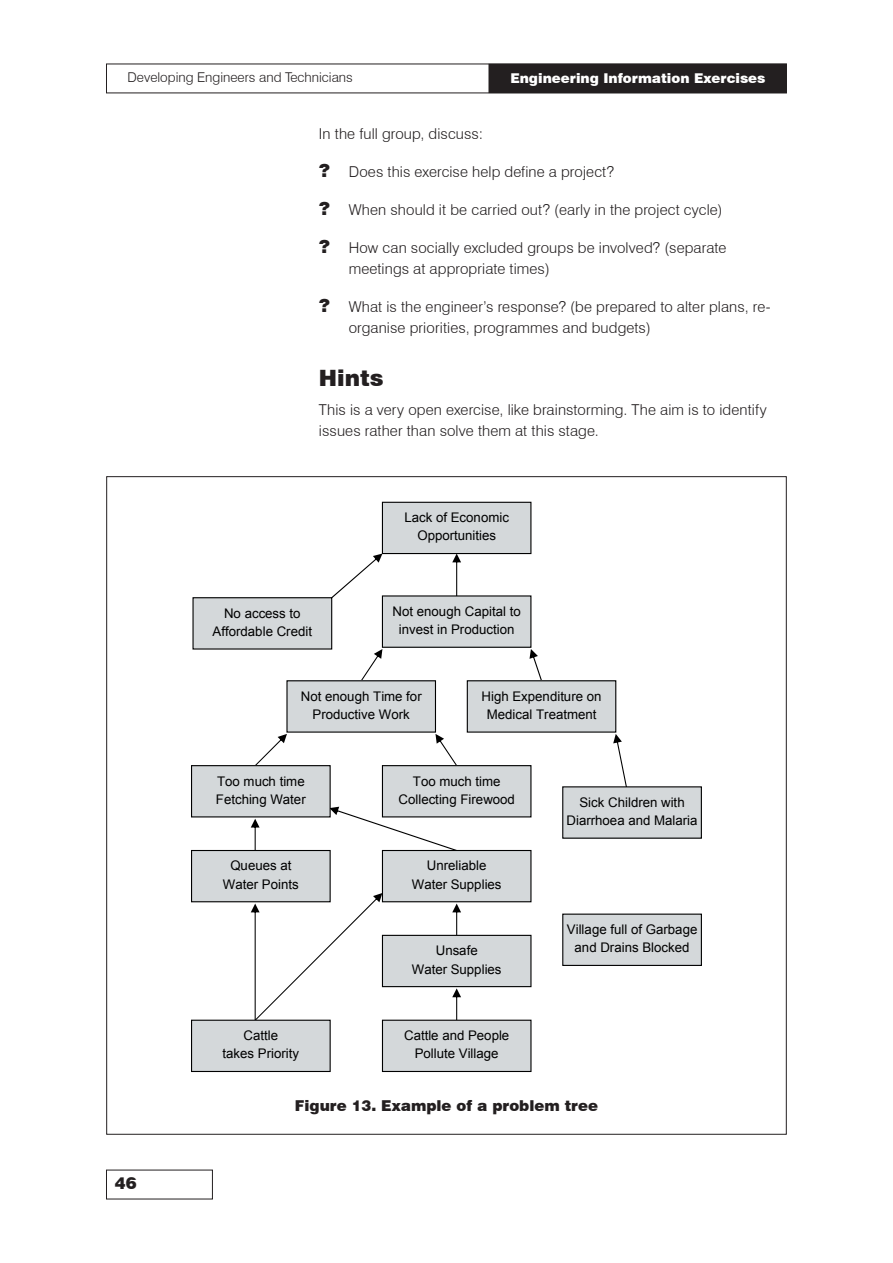
<style>
.page{position:relative;width:893px;height:1263px;background:#fff}
.page>*{position:absolute;margin:0;border:0;box-sizing:border-box;transform-origin:0 0}
.t1{font:900 22.5px "Swiss 721 BT";color:#231f20}
.t2{font:900 16.5px "Swiss 721 BT";color:#231f20}
.t3{font:300 15px/21px "Swiss 721 BT";letter-spacing:.01em;color:#231f20}
.t4{font:900 15px "Swiss 721 BT";color:#231f20}
.t5{font:300 13.5px "Swiss 721 BT";color:#231f20}
.t6{font:900 13.5px "Swiss 721 BT";color:#fff}
.t7{font:13.2px/18.1px "Arial";color:#000;text-align:center}
.s1{font-weight:900;font-size:18px}
</style>
<div class="page">
<div style="left:489px;top:65px;width:297px;height:27px;background:#231f20"></div>
<div style="left:488px;top:64px;width:299px;height:29px;border:2px solid #231f20"></div>
<div style="left:193px;top:598px;width:139px;height:51px;background:#d4d8da"></div>
<div style="left:192px;top:597px;width:140px;height:52px;border:1px solid #000"></div>
<svg style="left:251px;top:893px;width:131px;height:128px"></svg>
<svg style="left:452px;top:988px;width:9px;height:32px"></svg>
<svg style="left:452px;top:903px;width:9px;height:32px"></svg>
<svg style="left:251px;top:819px;width:9px;height:31px"></svg>
<svg style="left:329px;top:807px;width:128px;height:44px"></svg>
<svg style="left:613px;top:734px;width:14px;height:52px"></svg>
<svg style="left:529px;top:649px;width:13px;height:31px"></svg>
<svg style="left:255px;top:734px;width:32px;height:31px"></svg>
<svg style="left:435px;top:734px;width:22px;height:31px"></svg>
<svg style="left:361px;top:649px;width:21px;height:31px"></svg>
<svg style="left:331px;top:553px;width:51px;height:45px"></svg>
<svg style="left:452px;top:554px;width:9px;height:41px"></svg>
<div style="left:382px;top:596px;width:149px;height:51px;background:#d4d8da"></div>
<div style="left:382px;top:595px;width:149px;height:53px;border:1px solid #000"></div>
<div style="left:382px;top:502px;width:149px;height:51px;background:#d4d8da"></div>
<div style="left:382px;top:502px;width:149px;height:52px;border:1px solid #000"></div>
<div style="left:287px;top:681px;width:148px;height:51px;background:#d4d8da"></div>
<div style="left:286px;top:680px;width:150px;height:53px;border:1px solid #000"></div>
<div style="left:467px;top:681px;width:149px;height:51px;background:#d4d8da"></div>
<div style="left:467px;top:680px;width:149px;height:53px;border:1px solid #000"></div>
<div style="left:192px;top:766px;width:138px;height:51px;background:#d4d8da"></div>
<div style="left:191px;top:765px;width:140px;height:52px;border:1px solid #000"></div>
<div style="left:563px;top:787px;width:138px;height:51px;background:#d4d8da"></div>
<div style="left:382px;top:766px;width:149px;height:51px;background:#d4d8da"></div>
<div style="left:382px;top:765px;width:149px;height:52px;border:1px solid #000"></div>
<div style="left:192px;top:850px;width:138px;height:52px;background:#d4d8da"></div>
<div style="left:191px;top:850px;width:140px;height:52px;border:1px solid #000"></div>
<div style="left:382px;top:850px;width:149px;height:52px;background:#d4d8da"></div>
<div style="left:382px;top:850px;width:149px;height:52px;border:1px solid #000"></div>
<div style="left:382px;top:935px;width:149px;height:52px;background:#d4d8da"></div>
<div style="left:382px;top:935px;width:149px;height:52px;border:1px solid #000"></div>
<div style="left:563px;top:914px;width:138px;height:51px;background:#d4d8da"></div>
<div style="left:562px;top:913px;width:140px;height:53px;border:1px solid #000"></div>
<div style="left:192px;top:1020px;width:138px;height:51px;background:#d4d8da"></div>
<div style="left:191px;top:1020px;width:140px;height:52px;border:1px solid #000"></div>
<div style="left:382px;top:1020px;width:149px;height:51px;background:#d4d8da"></div>
<div style="left:382px;top:1020px;width:149px;height:52px;border:1px solid #000"></div>
<p class="t5" style="left:128px;top:69px;width:227px">Developing Engineers and Technicians</p>
<p class="t6" style="left:510px;top:70px;width:257px">Engineering Information Exercises</p>
<p class="t3" style="left:319px;top:123px;width:166px">In the full group, discuss:</p>
<p class="t3" style="left:319px;top:161px;width:297px"><span class="s1">?</span> Does this exercise help define a project?</p>
<p class="t3" style="left:319px;top:199px;width:405px"><span class="s1">?</span> When should it be carried out? (early in the project cycle)</p>
<p class="t3" style="left:349px;top:237px;width:379px;text-indent:-30px"><span class="s1">?</span> How can socially excluded groups be involved? (separate meetings at appropriate times)</p>
<p class="t3" style="left:349px;top:296px;width:424px;text-indent:-30px"><span class="s1">?</span> What is the engineer’s response? (be prepared to alter plans, re&shy;organise priorities, programmes and budgets)</p>
<h1 class="t1" style="left:319px;top:364px;width:66px">Hints</h1>
<p class="t3" style="left:319px;top:399px;width:449px">This is a very open exercise, like brainstorming. The aim is to identify issues rather than solve them at this stage.</p>
<p class="t7" style="left:404px;top:509px;width:106px">Lack of Economic<br>Opportunities</p>
<p class="t7" style="left:213px;top:604px;width:101px">No access to<br>Affordable Credit</p>
<p class="t7" style="left:393px;top:602px;width:130px">Not enough Capital to invest in Production</p>
<p class="t7" style="left:301px;top:687px;width:122px">Not enough Time for<br>Productive Work</p>
<p class="t7" style="left:481px;top:687px;width:122px">High Expenditure on<br>Medical Treatment</p>
<p class="t7" style="left:216px;top:772px;width:91px;text-align:left">Too much time<br>Fetching Water</p>
<p class="t7" style="left:399px;top:772px;width:118px">Too much time<br>Collecting Firewood</p>
<p class="t7" style="left:223px;top:857px;width:77px">Queues at<br>Water Points</p>
<p class="t7" style="left:412px;top:857px;width:91px">Unreliable<br>Water Supplies</p>
<p class="t7" style="left:412px;top:942px;width:91px">Unsafe<br>Water Supplies</p>
<p class="t7" style="left:223px;top:1026px;width:78px">Cattle<br>takes Priority</p>
<p class="t7" style="left:404px;top:1026px;width:107px">Cattle and People<br>Pollute Village</p>
<p class="t7" style="left:567px;top:793px;width:133px">Sick Children with<br>Diarrhoea and Malaria</p>
<p class="t7" style="left:567px;top:920px;width:132px">Village full of Garbage and Drains Blocked</p>
<p class="t2" style="left:115px;top:1173px;width:23px">46</p>
<p class="t4" style="left:295px;top:1096px;width:305px">Figure 13. Example of a problem tree</p>
</div>
